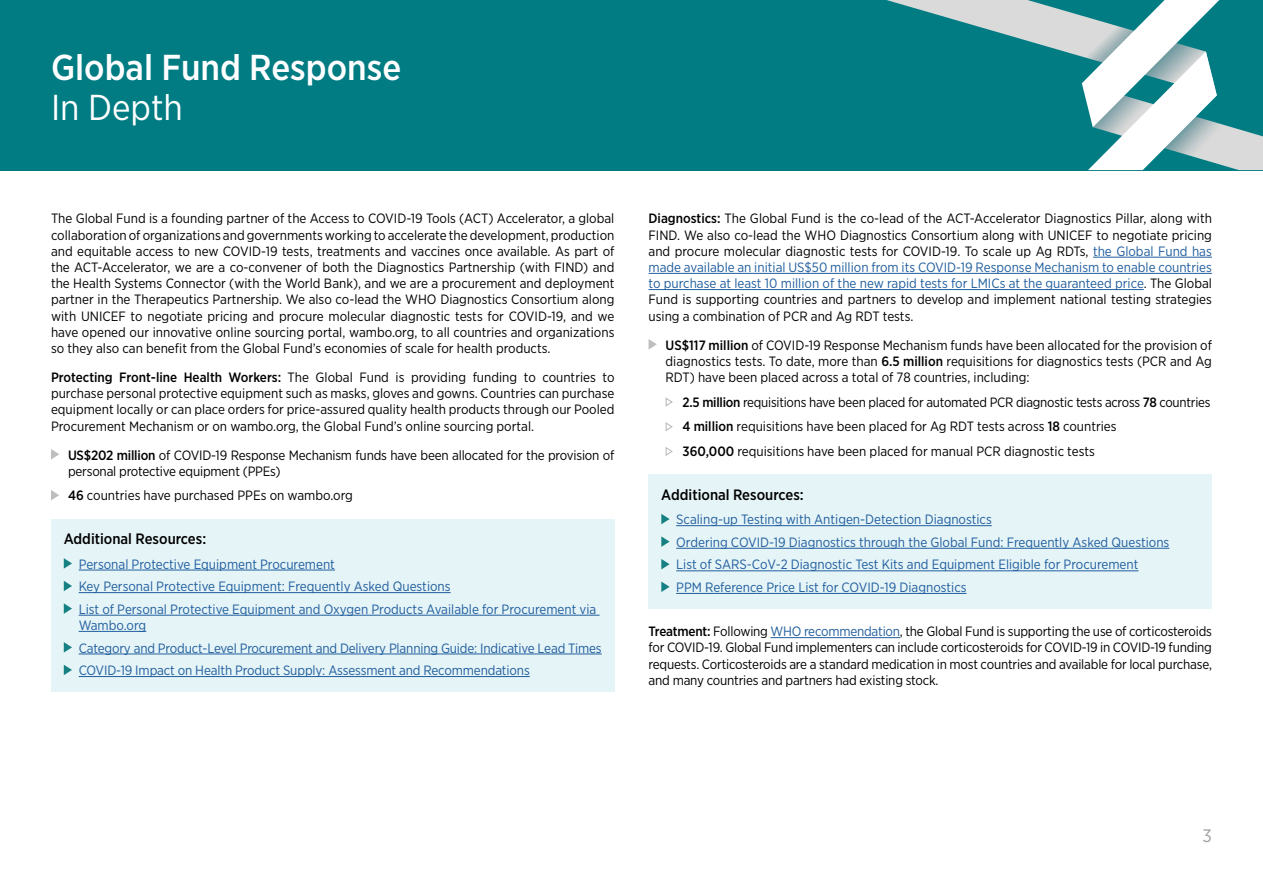
<style>
.page{position:relative;width:1263px;height:893px;background:#fff}
.page>*{position:absolute;margin:0;border:0;box-sizing:border-box;transform-origin:0 0}
.t1{font:500 36px "Gotham Narrow";color:#fff}
.t2{font:36px "Gotham Narrow";color:#fff}
.t3{font:18px "Gotham Narrow";color:#9d9fa2}
.t4{font:500 15px "Gotham Narrow";color:#000}
.t5{font:13.5px/16.2px "Gotham Narrow";letter-spacing:-.01em;color:#000;text-align:justify}
.t6{font:13.5px/22.6px "Gotham Narrow";color:#215e9e}
.s1{font-weight:500}
.s2{color:#215e9e}
</style>
<div class="page">
<svg style="left:51px;top:449px;width:8px;height:11px"></svg>
<svg style="left:51px;top:490px;width:8px;height:10px"></svg>
<div style="left:51px;top:519px;width:563px;height:173px;background:#e5f4f7"></div>
<hr style="left:79px;top:570px;width:256px;height:1px;background:#215e9e">
<hr style="left:79px;top:592px;width:372px;height:1px;background:#215e9e">
<hr style="left:79px;top:615px;width:521px;height:1px;background:#215e9e">
<hr style="left:79px;top:631px;width:67px;height:1px;background:#215e9e">
<hr style="left:79px;top:654px;width:523px;height:1px;background:#215e9e">
<hr style="left:79px;top:676px;width:451px;height:1px;background:#215e9e">
<svg style="left:64px;top:558px;width:8px;height:11px"></svg>
<svg style="left:64px;top:581px;width:8px;height:10px"></svg>
<svg style="left:64px;top:603px;width:8px;height:11px"></svg>
<svg style="left:64px;top:642px;width:8px;height:11px"></svg>
<svg style="left:64px;top:665px;width:8px;height:10px"></svg>
<hr style="left:1093px;top:257px;width:119px;height:1px;background:#215e9e">
<hr style="left:648px;top:273px;width:564px;height:1px;background:#215e9e">
<hr style="left:648px;top:289px;width:496px;height:1px;background:#215e9e">
<hr style="left:770px;top:637px;width:130px;height:1px;background:#215e9e">
<svg style="left:648px;top:339px;width:9px;height:11px"></svg>
<svg style="left:665px;top:397px;width:8px;height:10px"></svg>
<svg style="left:665px;top:422px;width:8px;height:9px"></svg>
<svg style="left:665px;top:447px;width:8px;height:9px"></svg>
<div style="left:648px;top:475px;width:564px;height:134px;background:#e5f4f7"></div>
<hr style="left:676px;top:525px;width:316px;height:1px;background:#215e9e">
<hr style="left:676px;top:548px;width:493px;height:1px;background:#215e9e">
<hr style="left:676px;top:570px;width:462px;height:1px;background:#215e9e">
<hr style="left:676px;top:593px;width:290px;height:1px;background:#215e9e">
<svg style="left:661px;top:514px;width:9px;height:10px"></svg>
<svg style="left:661px;top:536px;width:9px;height:11px"></svg>
<svg style="left:661px;top:559px;width:9px;height:10px"></svg>
<svg style="left:661px;top:581px;width:9px;height:11px"></svg>
<div style="left:0;top:0;width:1263px;height:170px;background:#017c83"></div>
<svg style="left:887px;top:0;width:376px;height:170px"></svg>
<h1 class="t1" style="left:51px;top:44px;width:352px">Global Fund Response</h1>
<h1 class="t2" style="left:51px;top:85px;width:133px">In Depth</h1>
<p class="t5" style="left:51px;top:210px;width:565px">The Global Fund is a founding partner of the Access to COVID-19 Tools (ACT) Accelerator, a global collaboration of organizations and governments working to accelerate the development, production and equitable access to new COVID-19 tests, treatments and vaccines once available. As part of the ACT-Accelerator, we are a co-convener of both the Diagnostics Partnership (with FIND) and the Health Systems Connector (with the World Bank), and we are a procurement and deployment partner in the Therapeutics Partnership. We also co-lead the WHO Diagnostics Consortium along with UNICEF to negotiate pricing and procure molecular diagnostic tests for COVID-19, and we have opened our innovative online sourcing portal, wambo.org, to all countries and organizations so they also can benefit from the Global Fund’s economies of scale for health products.</p>
<p class="t5" style="left:51px;top:369px;width:565px"><span class="s1">Protecting Front-line Health Workers:</span> The Global Fund is providing funding to countries to purchase personal protective equipment such as masks, gloves and gowns. Countries can purchase equipment locally or can place orders for price-assured quality health products through our Pooled Procurement Mechanism or on wambo.org, the Global Fund’s online sourcing portal.</p>
<p class="t5" style="left:68px;top:446px;width:548px"><span class="s1">US$202 million</span> of COVID-19 Response Mechanism funds have been allocated for the provision of personal protective equipment (PPEs)</p>
<p class="t5" style="left:68px;top:487px;width:286px"><span class="s1">46</span> countries have purchased PPEs on wambo.org</p>
<p class="t4" style="left:64px;top:529px;width:144px">Additional Resources:</p>
<p class="t6" style="left:79px;top:552px;width:519px">Personal Protective Equipment Procurement<br>Key Personal Protective Equipment: Frequently Asked Questions<br>List of Personal Protective Equipment and Oxygen Products Available for Procurement via</p>
<p class="t6" style="left:79px;top:614px;width:524px">Wambo.org<br>Category and Product-Level Procurement and Delivery Planning Guide: Indicative Lead Times<br>COVID-19 Impact on Health Product Supply: Assessment and Recommendations</p>
<p class="t5" style="left:648px;top:210px;width:565px"><span class="s1">Diagnostics:</span> The Global Fund is the co-lead of the ACT-Accelerator Diagnostics Pillar, along with FIND. We also co-lead the WHO Diagnostics Consortium along with UNICEF to negotiate pricing and procure molecular diagnostic tests for COVID-19. To scale up Ag RDTs, <span class="s2">the Global Fund has made available an initial US$50 million from its COVID-19 Response Mechanism to enable countries to purchase at least 10 million of the new rapid tests for LMICs at the guaranteed price</span>. The Global Fund is supporting countries and partners to develop and implement national testing strategies using a combination of PCR and Ag RDT tests.</p>
<p class="t5" style="left:665px;top:336px;width:548px"><span class="s1">US$117 million</span> of COVID-19 Response Mechanism funds have been allocated for the provision of diagnostics tests. To date, more than <span class="s1">6.5 million</span> requisitions for diagnostics tests (PCR and Ag RDT) have been placed across a total of 78 countries, including:</p>
<p class="t5" style="left:682px;top:389px;width:529px;line-height:24.8px;text-align:left"><span class="s1">2.5 million</span> requisitions have been placed for automated PCR diagnostic tests across <span class="s1">78</span> countries<br><span class="s1">4 million</span> requisitions have been placed for Ag RDT tests across <span class="s1">18</span> countries<br><span class="s1">360,000</span> requisitions have been placed for manual PCR diagnostic tests</p>
<p class="t4" style="left:661px;top:485px;width:144px">Additional Resources:</p>
<p class="t6" style="left:676px;top:508px;width:495px">Scaling-up Testing with Antigen-Detection Diagnostics<br>Ordering COVID-19 Diagnostics through the Global Fund: Frequently Asked Questions List of SARS-CoV-2 Diagnostic Test Kits and Equipment Eligible for Procurement<br>PPM Reference Price List for COVID-19 Diagnostics</p>
<p class="t5" style="left:648px;top:623px;width:565px"><span class="s1">Treatment:</span> Following <span class="s2">WHO recommendation</span>, the Global Fund is supporting the use of corticosteroids for COVID-19. Global Fund implementers can include corticosteroids for COVID-19 in COVID-19 funding requests. Corticosteroids are a standard medication in most countries and available for local purchase, and many countries and partners had existing stock.</p>
<h2 class="t3" style="left:1202px;top:824px;width:11px">3</h2>
</div>
